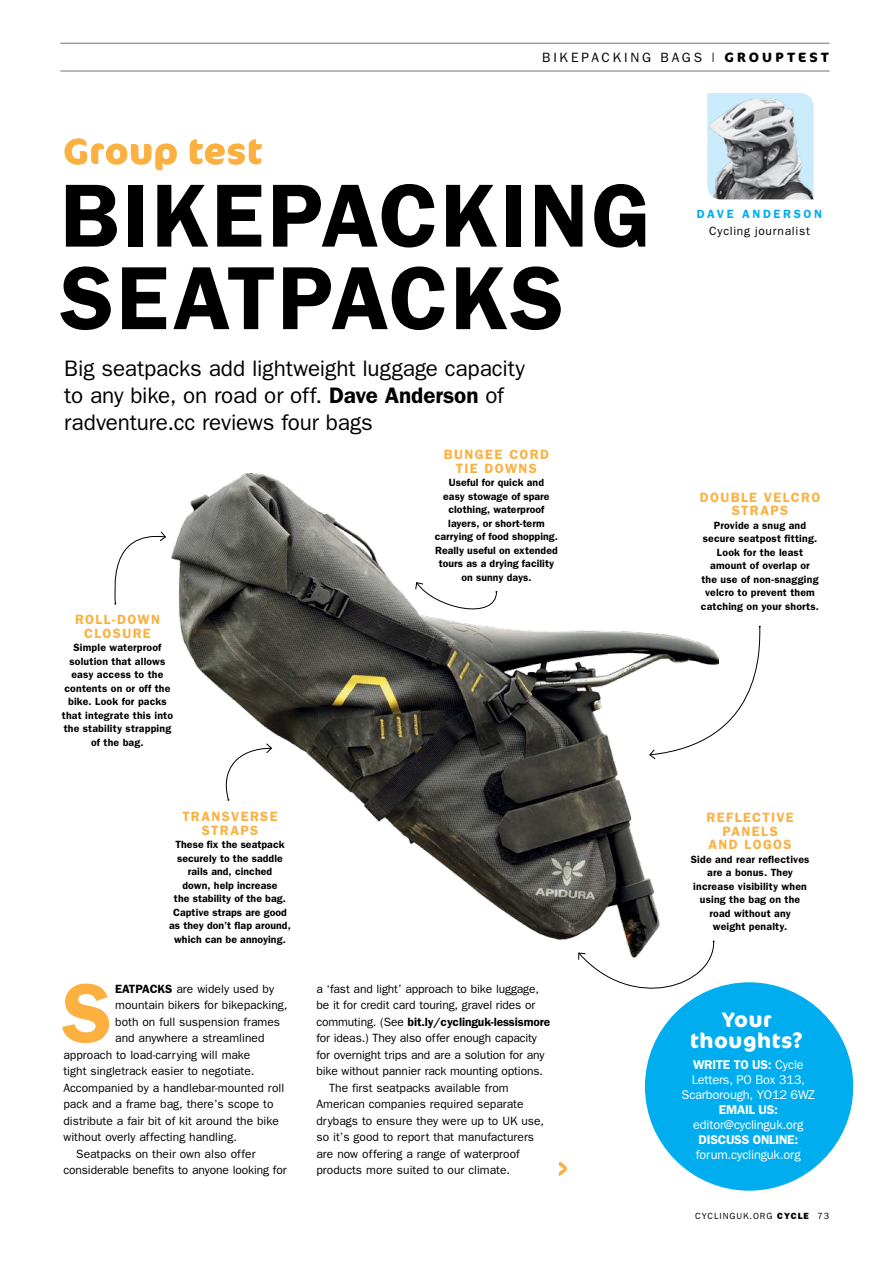
<style>
.page{position:relative;width:893px;height:1263px;background:#fff}
.page>*{position:absolute;margin:0;border:0;box-sizing:border-box;transform-origin:0 0}
.CTC_GREAT_RIDES_HEAD{font:600 90px/82.5px "Franklin Gothic";letter-spacing:.025em;color:#000}
.Answer_2ndPara{font:600 84.15px "Franklin Gothic";color:#fbb040}
.t1{font:700 36px "Cocon Pro";letter-spacing:.025em;color:#fbb040}
.CTC_GREAT_RIDES_SELL{font:22.5px/27px "Franklin Gothic";letter-spacing:-.005em;color:#000}
.CTC_GREAT_RIDES_INFO{font:700 21px/21px "Cocon Pro";letter-spacing:.03em;color:#fff;text-align:center}
.CTC_GREAT_RIDES_BOXO{font:600 13.5px/13.5px "Franklin Gothic";letter-spacing:.105em;color:#fbb040;text-align:center}
.t2{font:13.5px "Franklin Gothic";letter-spacing:.21em;color:#000}
.CTC_GREAT_RIDES_INFO-2{font:12.75px/15px "Franklin Gothic";letter-spacing:-.015em;color:#fff;text-align:center}
.Answer_2ndPara-2{font:12px/16.5px "Franklin Gothic";color:#000}
.Answer_2ndPara-3{font:12px "Franklin Gothic";letter-spacing:.06em;color:#000}
.t3{font:600 12px "Franklin Gothic";letter-spacing:.215em;color:#00aeef}
.CTC_GREAT_RIDES_BOXO-2{font:600 10.5px/13.5px "Franklin Gothic";letter-spacing:.015em;color:#000;text-align:center}
.t4{font:9px "Franklin Gothic";letter-spacing:.1em;color:#000}
.s1{font-family:"Cocon Pro";font-weight:700}
.s2{font-weight:600}
.s3{font-weight:800}
</style>
<div class="page">
<svg style="left:707px;top:93px;width:104px;height:99px"></svg>
<img style="left:709px;top:98px;width:105px;height:101px">
<img style="left:172px;top:474px;width:488px;height:466px">
<div style="left:645px;top:982px;width:208px;height:209px;background:#00aeef;border-radius:50%"></div>
<hr style="left:60px;top:43px;width:770px;height:1px;background:#777271">
<hr style="left:60px;top:71px;width:770px;height:1px;background:#777271">
<svg style="left:559px;top:1162px;width:8px;height:14px"></svg>
<svg style="left:220px;top:743px;width:52px;height:58px"></svg>
<svg style="left:578px;top:940px;width:137px;height:74px"></svg>
<svg style="left:415px;top:582px;width:82px;height:39px"></svg>
<svg style="left:114px;top:531px;width:52px;height:74px"></svg>
<svg style="left:613px;top:626px;width:148px;height:202px"></svg>
<p class="t1" style="left:63px;top:127px;width:200px">Group test</p>
<p class="t2" style="left:542px;top:50px;width:288px">BIKEPACKING BAGS | <span class="s1">GROUPTEST</span></p>
<p class="CTC_GREAT_RIDES_HEAD" style="left:60px;top:172px;width:592px">BIKEPACKING<br>SEATPACKS</p>
<p class="CTC_GREAT_RIDES_SELL" style="left:64px;top:355px;width:462px">Big seatpacks add lightweight luggage capacity to any bike, on road or off. <span class="s2">Dave Anderson</span> of radventure.cc reviews four bags</p>
<p class="CTC_GREAT_RIDES_BOXO" style="left:75px;top:612px;width:86px">ROLL-DOWN<br>CLOSURE</p>
<p class="CTC_GREAT_RIDES_BOXO-2" style="left:62px;top:640px;width:113px">Simple waterproof solution that allows easy access to the contents on or off the bike. Look for packs that integrate this into the stability strapping of the bag.</p>
<p class="CTC_GREAT_RIDES_BOXO" style="left:182px;top:809px;width:97px">TRANSVERSE<br>STRAPS</p>
<p class="CTC_GREAT_RIDES_BOXO-2" style="left:169px;top:838px;width:123px">These fix the seatpack securely to the saddle rails and, cinched<br>down, help increase<br>the stability of the bag.<br>Captive straps are good as they don’t flap around, which can be annoying.</p>
<p class="Answer_2ndPara" style="left:62px;top:963px;width:52px">S</p>
<p class="Answer_2ndPara-2" style="left:115px;top:980px;width:160px"><span class="s2">EATPACKS</span> are widely used by</p>
<p class="Answer_2ndPara-2" style="left:115px;top:996px;width:174px">mountain bikers for bikepacking,</p>
<p class="Answer_2ndPara-2" style="left:115px;top:1013px;width:166px">both on full suspension frames</p>
<p class="Answer_2ndPara-2" style="left:115px;top:1029px;width:151px">and anywhere a streamlined</p>
<p class="Answer_2ndPara-2" style="left:63px;top:1046px;width:188px">approach to load-carrying will make</p>
<p class="Answer_2ndPara-2" style="left:63px;top:1062px;width:193px">tight singletrack easier to negotiate.</p>
<p class="Answer_2ndPara-2" style="left:63px;top:1079px;width:222px">Accompanied by a handlebar-mounted roll</p>
<p class="Answer_2ndPara-2" style="left:63px;top:1095px;width:212px">pack and a frame bag, there’s scope to</p>
<p class="Answer_2ndPara-2" style="left:63px;top:1112px;width:217px">distribute a fair bit of kit around the bike</p>
<p class="Answer_2ndPara-2" style="left:63px;top:1128px;width:175px">without overly affecting handling.</p>
<p class="Answer_2ndPara-2" style="left:63px;top:1145px;width:225px;text-indent:13px">Seatpacks on their own also offer considerable benefits to anyone looking for</p>
<p class="CTC_GREAT_RIDES_BOXO" style="left:444px;top:447px;width:107px">BUNGEE CORD<br>TIE DOWNS</p>
<p class="CTC_GREAT_RIDES_BOXO-2" style="left:435px;top:475px;width:125px">Useful for quick and<br>easy stowage of spare clothing, waterproof layers, or short-term carrying of food shopping.<br>Really useful on extended tours as a drying facility on sunny days.</p>
<p class="Answer_2ndPara-2" style="left:316px;top:980px;width:235px">a ‘fast and light’ approach to bike luggage, be it for credit card touring, gravel rides or commuting. (See <span class="s2">bit.ly/cyclinguk-lessismore </span>for ideas.) They also offer enough capacity for overnight trips and are a solution for any bike without pannier rack mounting options.</p>
<p class="Answer_2ndPara-2" style="left:316px;top:1079px;width:229px;text-indent:13px">The first seatpacks available from American companies required separate drybags to ensure they were up to UK use, so it’s good to report that manufacturers are now offering a range of waterproof products more suited to our climate.</p>
<p class="t3" style="left:697px;top:207px;width:126px">DAVE ANDERSON</p>
<p class="Answer_2ndPara-3" style="left:709px;top:224px;width:102px">Cycling journalist</p>
<p class="CTC_GREAT_RIDES_BOXO" style="left:700px;top:490px;width:122px">DOUBLE VELCRO<br>STRAPS</p>
<p class="CTC_GREAT_RIDES_BOXO-2" style="left:701px;top:518px;width:120px">Provide a snug and secure seatpost fitting.<br>Look for the least amount of overlap or<br>the use of non-snagging velcro to prevent them catching on your shorts.</p>
<p class="CTC_GREAT_RIDES_BOXO" style="left:706px;top:810px;width:89px">REFLECTIVE<br>PANELS<br>AND LOGOS</p>
<p class="CTC_GREAT_RIDES_BOXO-2" style="left:691px;top:852px;width:120px">Side and rear reflectives are a bonus. They increase visibility when using the bag on the road without any<br>weight penalty.</p>
<p class="CTC_GREAT_RIDES_INFO" style="left:690px;top:1008px;width:114px">Your thoughts?</p>
<p class="CTC_GREAT_RIDES_INFO-2" style="left:682px;top:1056px;width:135px"><span class="s2">WRITE TO US:</span> Cycle<br>Letters, PO Box 313,<br>Scarborough, YO12 6WZ</p>
<p class="CTC_GREAT_RIDES_INFO-2" style="left:693px;top:1101px;width:112px"><span class="s2">EMAIL US: </span>editor@cyclinguk.org</p>
<p class="CTC_GREAT_RIDES_INFO-2" style="left:696px;top:1131px;width:106px;text-align:left"><span class="s2">DISCUSS ONLINE: </span>forum.cyclinguk.org</p>
<p class="t4" style="left:695px;top:1211px;width:136px">CYCLINGUK.ORG <span class="s3">CYCLE</span> 73</p>
</div>
